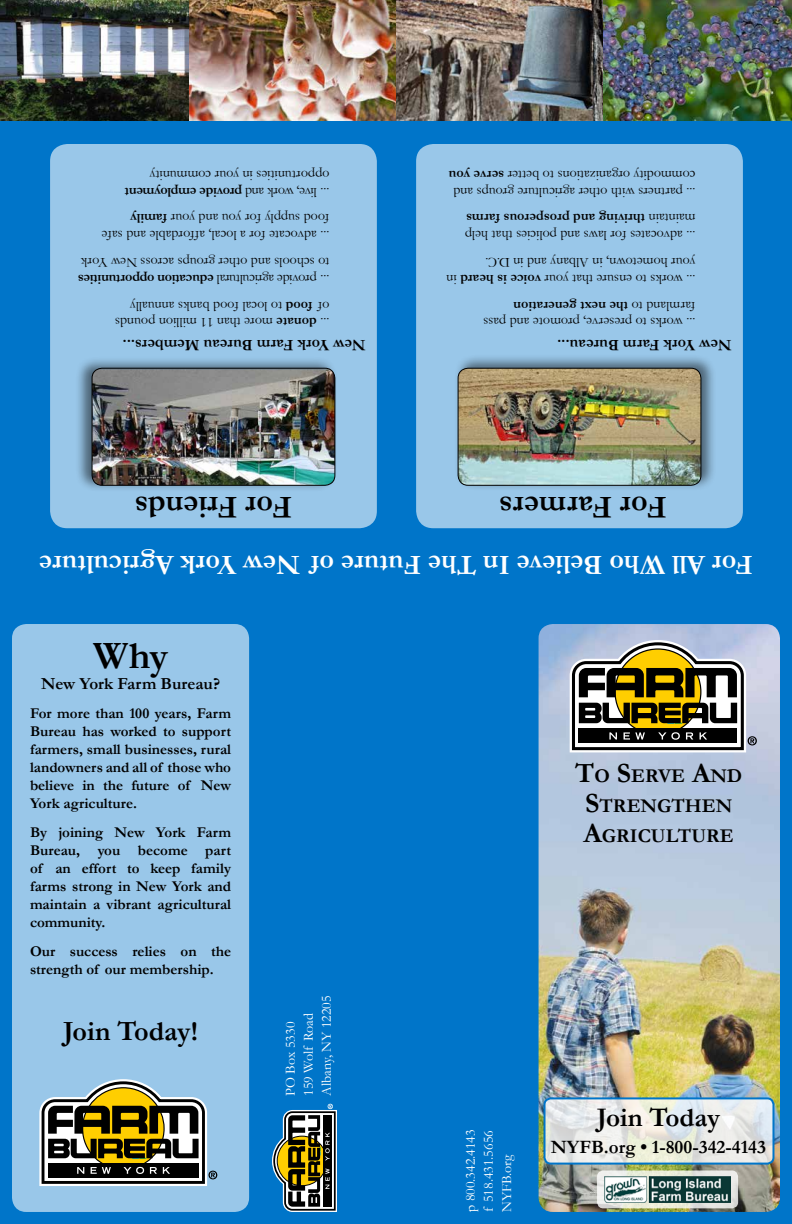
<style>
.page{position:relative;width:792px;height:1224px;background:#0075c9}
.page>*{position:absolute;margin:0;border:0;box-sizing:border-box;transform-origin:0 0}
.t1{font:700 39px "Garamond";color:#000}
.t2{font:700 32px "Garamond";color:#000}
.t3{font:700 28px "Garamond";color:#fff}
.t4{font:700 28px "Garamond";color:#000}
.t5{font:700 27px "Garamond";color:#000}
.t6{font:700 19.6px/30px "Garamond";color:#000;text-align:center}
.t7{font:700 19px "Garamond";color:#000}
.t8{font:700 17px "Garamond";color:#000}
.t9{font:700 16px "Garamond";color:#000}
.t10{font:700 15px/18px "Garamond";color:#000;text-align:justify}
.t11{font:14px/16.8px "Garamond";color:#000}
.t12{font:14px/18px "Garamond";color:#fff}
.s1{font-weight:700}
.s2{font-size:28px}
</style>
<div class="page">
<img style="left:0;top:0;width:792px;height:121px">
<img style="left:539px;top:624px;width:241px;height:588px">
<svg style="left:570px;top:640px;width:187px;height:112px;background:#827d66"></svg>
<svg style="left:545px;top:1098px;width:228px;height:66px;background:#e7e9e6"></svg>
<div style="left:544px;top:1097px;width:230px;height:68px;border:2px solid #0075c9;border-radius:6px"></div>
<div style="left:12px;top:624px;width:237px;height:588px;background:#99c7e9;border-radius:14px"></div>
<div style="left:49px;top:142px;width:329px;height:388px;background:#99c7e9;border-radius:19px"></div>
<div style="left:47px;top:141px;width:333px;height:390px;border:3px solid #0075c9;border-radius:19px"></div>
<div style="left:415px;top:142px;width:329px;height:388px;background:#99c7e9;border-radius:19px"></div>
<div style="left:413px;top:141px;width:333px;height:390px;border:3px solid #0075c9;border-radius:19px"></div>
<div style="left:76px;top:356px;width:262px;height:136px;background:#000;opacity:.5"></div>
<img style="left:92px;top:369px;width:243px;height:116px">
<div style="left:92px;top:368px;width:243px;height:118px;border:1px solid #000;border-radius:10px"></div>
<div style="left:454px;top:354px;width:262px;height:137px;background:#000;opacity:.5"></div>
<img style="left:458px;top:368px;width:243px;height:117px">
<div style="left:458px;top:368px;width:243px;height:118px;border:1px solid #000;border-radius:10px"></div>
<svg style="left:39px;top:1079px;width:178px;height:107px"></svg>
<svg style="left:272px;top:1104px;width:65px;height:108px"></svg>
<svg style="left:597px;top:1170px;width:141px;height:38px;background:#d8dcd2"></svg>
<img style="left:605px;top:1176px;width:126px;height:26px">
<p class="t11" style="left:330px;top:201px;width:206px;rotate:-180deg">... live, work and <span class="s1">provide employment </span>opportunities in your community</p>
<p class="t11" style="left:696px;top:201px;width:248px;rotate:-180deg">... partners with other agriculture groups and commodity organizations to better <span class="s1">serve you</span></p>
<p class="t11" style="left:330px;top:244px;width:229px;rotate:-180deg">... advocate for a local, affordable and safe food supply for you and your <span class="s1">family</span></p>
<p class="t11" style="left:696px;top:244px;width:232px;rotate:-180deg">... advocates for laws and policies that help maintain <span class="s1">thriving and prosperous farms</span></p>
<p class="t11" style="left:330px;top:288px;width:253px;rotate:-180deg">... provide agricultural <span class="s1">education opportunities </span>to schools and other groups across New York</p>
<p class="t11" style="left:696px;top:288px;width:251px;rotate:-180deg">... works to ensure that your <span class="s1">voice is heard</span> in your hometown, in Albany and in D.C.</p>
<p class="t11" style="left:330px;top:332px;width:216px;rotate:-180deg">... <span class="s1">donate</span> more than 11 million pounds of <span class="s1">food</span> to local food banks annually</p>
<p class="t11" style="left:696px;top:332px;width:214px;rotate:-180deg">... works to preserve, promote and pass farmland to <span class="s1">the next generation</span></p>
<p class="t9" style="left:366px;top:356px;width:244px;rotate:-180deg">New York Farm Bureau Members...</p>
<p class="t9" style="left:732px;top:356px;width:176px;rotate:-180deg">New York Farm Bureau...</p>
<h2 class="t2" style="left:292px;top:528px;width:159px;rotate:-180deg">For Friends</h2>
<h2 class="t2" style="left:667px;top:528px;width:169px;rotate:-180deg">For Farmers</h2>
<h3 class="t3" style="left:753px;top:584px;width:715px;rotate:-180deg">For All Who Believe In The Future of New York Agriculture</h3>
<h1 class="t1" style="left:93px;top:629px;width:76px">Why</h1>
<p class="t8" style="left:41px;top:672px;width:181px">New York Farm Bureau?</p>
<p class="t10" style="left:30px;top:704px;width:203px">For more than 100 years, Farm Bureau has worked to support farmers, small businesses, rural landowners and all of those who believe in the future of New York agriculture.</p>
<p class="t10" style="left:30px;top:823px;width:203px">By joining New York Farm Bureau, you become part of an effort to keep family farms strong in New York and maintain a vibrant agricultural community.</p>
<p class="t10" style="left:30px;top:942px;width:203px">Our success relies on the strength of our membership.</p>
<h3 class="t4" style="left:63px;top:1012px;width:136px">Join Today!</h3>
<p class="t12" style="left:281px;top:1096px;width:102px;rotate:-90deg">PO Box 5330<br>159 Wolf Road<br>Albany, NY 12205</p>
<h3 class="t6" style="left:575px;top:760px;width:169px"><span class="s2">T</span>O <span class="s2">S</span>ERVE <span class="s2">A</span>ND<br><span class="s2">S</span>TRENGTHEN<br><span class="s2">A</span>GRICULTURE</h3>
<p class="t12" style="left:461px;top:1212px;width:84px;text-align:justify;rotate:-90deg">p 800.342.4143 f 518.431.5656<br>NYFB.org</p>
<h3 class="t5" style="left:597px;top:1099px;width:125px">Join Today</h3>
<h3 class="t7" style="left:551px;top:1134px;width:217px">NYFB.org • 1-800-342-4143</h3>
</div>
